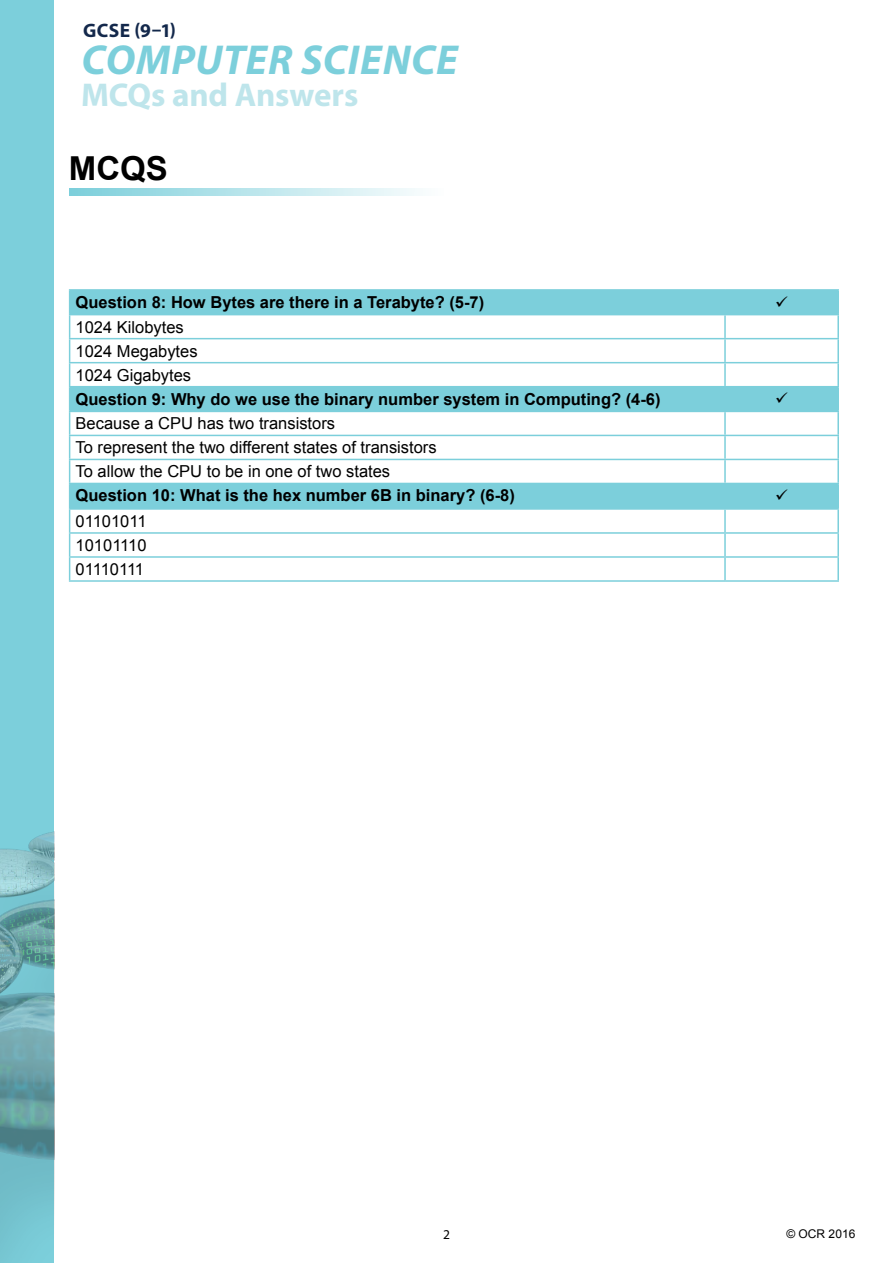
<style>
.page{position:relative;width:893px;height:1263px;background:#fff}
.page>*{position:absolute;margin:0;border:0;box-sizing:border-box;transform-origin:0 0}
.t1{font:italic 700 42px "Myriad Pro";letter-spacing:.01em;color:#7ccfdb}
.t2{font:700 33px "Myriad Pro";letter-spacing:-.005em;color:#bee5eb}
.Heading{font:700 33px "Arial";color:#000}
.t3{font:700 19.5px "Myriad Pro";color:#13284b}
.Body_11pt{font:16.5px "Arial";color:#000}
.Table_header_row{font:700 16.5px "Arial";color:#000}
.Body_11pt-2{font:16.5px "Arial";letter-spacing:-.075em;color:#000}
.t4{font:13.5px "Myriad Pro";color:#000}
.t5{font:12px "Arial";color:#000}
</style>
<div class="page">
<div style="left:0;top:0;width:53px;height:1263px;background:#7ccfdb"></div>
<img style="left:0;top:816px;width:54px;height:447px">
<svg style="left:70px;top:291px;width:767px;height:217px"></svg>
<hr style="left:724px;top:291px;width:2px;height:23px;background:#7ccfdb">
<hr style="left:724px;top:315px;width:2px;height:23px;background:#7ccfdb">
<hr style="left:724px;top:339px;width:2px;height:23px;background:#7ccfdb">
<hr style="left:724px;top:363px;width:2px;height:23px;background:#7ccfdb">
<hr style="left:69px;top:338px;width:656px;height:1px;background:#7ccfdb">
<hr style="left:725px;top:338px;width:114px;height:1px;background:#7ccfdb">
<hr style="left:69px;top:362px;width:656px;height:1px;background:#7ccfdb">
<hr style="left:725px;top:362px;width:114px;height:1px;background:#7ccfdb">
<hr style="left:724px;top:387px;width:2px;height:24px;background:#7ccfdb">
<hr style="left:724px;top:412px;width:2px;height:23px;background:#7ccfdb">
<hr style="left:724px;top:436px;width:2px;height:23px;background:#7ccfdb">
<hr style="left:724px;top:460px;width:2px;height:23px;background:#7ccfdb">
<hr style="left:69px;top:435px;width:656px;height:1px;background:#7ccfdb">
<hr style="left:725px;top:435px;width:114px;height:1px;background:#7ccfdb">
<hr style="left:69px;top:459px;width:656px;height:1px;background:#7ccfdb">
<hr style="left:725px;top:459px;width:114px;height:1px;background:#7ccfdb">
<hr style="left:724px;top:484px;width:2px;height:24px;background:#7ccfdb">
<hr style="left:724px;top:510px;width:2px;height:22px;background:#7ccfdb">
<hr style="left:724px;top:534px;width:2px;height:22px;background:#7ccfdb">
<hr style="left:724px;top:558px;width:2px;height:22px;background:#7ccfdb">
<hr style="left:69px;top:532px;width:656px;height:2px;background:#7ccfdb">
<hr style="left:725px;top:532px;width:114px;height:2px;background:#7ccfdb">
<hr style="left:69px;top:289px;width:656px;height:2px;background:#7ccfdb">
<hr style="left:725px;top:289px;width:114px;height:2px;background:#7ccfdb">
<hr style="left:837px;top:291px;width:2px;height:23px;background:#7ccfdb">
<hr style="left:69px;top:314px;width:656px;height:1px;background:#7ccfdb">
<hr style="left:725px;top:314px;width:114px;height:1px;background:#7ccfdb">
<hr style="left:837px;top:315px;width:2px;height:23px;background:#7ccfdb">
<hr style="left:837px;top:339px;width:2px;height:23px;background:#7ccfdb">
<hr style="left:837px;top:363px;width:2px;height:23px;background:#7ccfdb">
<hr style="left:69px;top:386px;width:656px;height:1px;background:#7ccfdb">
<hr style="left:725px;top:386px;width:114px;height:1px;background:#7ccfdb">
<hr style="left:837px;top:387px;width:2px;height:24px;background:#7ccfdb">
<hr style="left:69px;top:411px;width:656px;height:1px;background:#7ccfdb">
<hr style="left:725px;top:411px;width:114px;height:1px;background:#7ccfdb">
<hr style="left:837px;top:412px;width:2px;height:23px;background:#7ccfdb">
<hr style="left:837px;top:436px;width:2px;height:23px;background:#7ccfdb">
<hr style="left:837px;top:460px;width:2px;height:23px;background:#7ccfdb">
<hr style="left:69px;top:483px;width:656px;height:1px;background:#7ccfdb">
<hr style="left:725px;top:483px;width:114px;height:1px;background:#7ccfdb">
<hr style="left:837px;top:484px;width:2px;height:24px;background:#7ccfdb">
<hr style="left:69px;top:508px;width:656px;height:2px;background:#7ccfdb">
<hr style="left:725px;top:508px;width:114px;height:2px;background:#7ccfdb">
<hr style="left:837px;top:510px;width:2px;height:22px;background:#7ccfdb">
<hr style="left:837px;top:534px;width:2px;height:22px;background:#7ccfdb">
<svg style="left:69px;top:291px;width:1px;height:289px"></svg>
<hr style="left:837px;top:558px;width:2px;height:22px;background:#7ccfdb">
<hr style="left:69px;top:556px;width:656px;height:2px;background:#7ccfdb">
<hr style="left:725px;top:556px;width:114px;height:2px;background:#7ccfdb">
<hr style="left:69px;top:580px;width:656px;height:2px;background:#7ccfdb">
<hr style="left:725px;top:580px;width:114px;height:2px;background:#7ccfdb">
<svg style="left:69px;top:188px;width:348px;height:8px;background:#b7e4eb"></svg>
<svg style="left:776px;top:296px;width:11px;height:11px"></svg>
<svg style="left:776px;top:393px;width:11px;height:10px"></svg>
<svg style="left:776px;top:489px;width:11px;height:11px"></svg>
<p class="t3" style="left:83px;top:17px;width:94px">GCSE (9–1)</p>
<h1 class="t1" style="left:81px;top:33px;width:378px">COMPUTER SCIENCE</h1>
<h2 class="t2" style="left:81px;top:73px;width:279px">MCQs and Answers</h2>
<p class="Heading" style="left:69px;top:146px;width:101px">MCQS</p>
<p class="Table_header_row" style="left:76px;top:291px;width:410px">Question 8: How Bytes are there in a Terabyte? (5-7)</p>
<p class="Body_11pt" style="left:76px;top:316px;width:110px">1024 Kilobytes</p>
<p class="Body_11pt" style="left:76px;top:340px;width:123px">1024 Megabytes</p>
<p class="Body_11pt" style="left:76px;top:364px;width:117px">1024 Gigabytes</p>
<p class="Table_header_row" style="left:76px;top:388px;width:586px">Question 9: Why do we use the binary number system in Computing? (4-6)</p>
<p class="Body_11pt" style="left:76px;top:413px;width:261px">Because a CPU has two transistors</p>
<p class="Body_11pt" style="left:76px;top:437px;width:363px">To represent the two different states of transistors</p>
<p class="Body_11pt" style="left:76px;top:461px;width:316px">To allow the CPU to be in one of two states</p>
<p class="Table_header_row" style="left:76px;top:485px;width:441px">Question 10: What is the hex number 6B in binary? (6-8)</p>
<p class="Body_11pt" style="left:76px;top:510px;width:72px">01101011</p>
<p class="Body_11pt" style="left:76px;top:534px;width:72px">10101110</p>
<p class="Body_11pt-2" style="left:76px;top:558px;width:70px">01110111</p>
<p class="t4" style="left:443px;top:1226px;width:8px">2</p>
<p class="t5" style="left:786px;top:1226px;width:70px">© OCR 2016</p>
</div>
